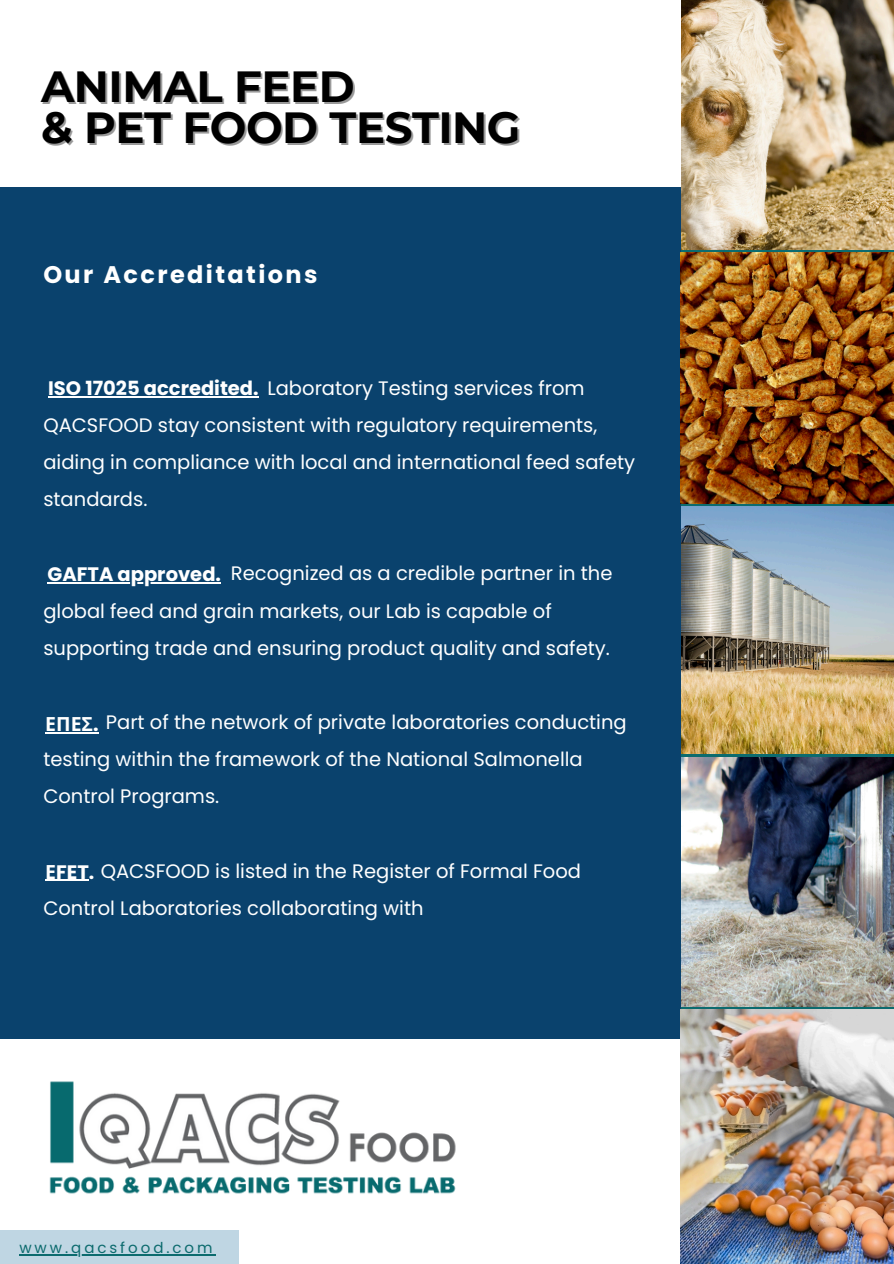
<style>
.page{position:relative;width:894px;height:1264px;background:#fff}
.page>*{position:absolute;margin:0;border:0;box-sizing:border-box;transform-origin:0 0}
.t1{font:700 43.5px "Montserrat";letter-spacing:-.01em;color:#000}
.t2{font:700 24px "Poppins";letter-spacing:.1em;color:#fff}
.t3{font:19.5px/37.2px "Poppins";color:#fff}
.t4{font:700 19.5px "Poppins";color:#fff}
.t5{font:700 19.5px "Noto Sans";color:#fff}
.t6{font:15px "Poppins";letter-spacing:.195em;color:#0c6b6e}
.s1{font-weight:700}
.s2{font-family:"Poppins"}
.s3{font-family:"Noto Sans";font-weight:700}
</style>
<div class="page">
<div style="left:0;top:188px;width:680px;height:850px;background:#0a426d"></div>
<div style="left:0;top:1229px;width:238px;height:34px;background:#bfd6e3"></div>
<img style="left:680px;top:0;width:213px;height:249px">
<img style="left:680px;top:253px;width:213px;height:250px">
<img style="left:680px;top:506px;width:213px;height:247px">
<img style="left:680px;top:757px;width:213px;height:249px">
<img style="left:680px;top:1009px;width:213px;height:254px">
<img style="left:49px;top:1081px;width:407px;height:113px">
<hr style="left:19px;top:1254px;width:196px;height:1px;background:#0c6b6e">
<hr style="left:48px;top:396px;width:211px;height:1px;background:#fff">
<hr style="left:48px;top:582px;width:173px;height:1px;background:#fff">
<hr style="left:45px;top:732px;width:54px;height:1px;background:#fff">
<hr style="left:45px;top:879px;width:44px;height:2px;background:#fff">
<p class="t1" style="left:41px;top:60px;width:315px">ANIMAL FEED</p>
<p class="t1" style="left:41px;top:101px;width:481px">&amp; PET FOOD TESTING</p>
<p class="t2" style="left:43px;top:257px;width:276px">Our Accreditations</p>
<h3 class="t3" style="left:43px;top:369px;width:593px"><span class="s1">ISO 17025 accredited.</span> Laboratory Testing services from QACSFOOD stay consistent with regulatory requirements, aiding in compliance with local and international feed safety standards.</h3>
<h3 class="t3" style="left:43px;top:555px;width:570px;text-indent:187px">Recognized as a credible partner in the global feed and grain markets, our Lab is capable of supporting trade and ensuring product quality and safety.</h3>
<p class="t4" style="left:48px;top:560px;width:175px">GAFTA approved.</p>
<h4 class="t3" style="left:43px;top:703px;width:584px;text-indent:62px">Part of the network of private laboratories conducting testing within the framework of the National Salmonella<br>Control Programs.</h4>
<p class="t5" style="left:45px;top:710px;width:55px">ΕΠΕΣ<span class="s2">.</span></p>
<h4 class="t3" style="left:43px;top:852px;width:539px"><span class="s3">Ε</span><span class="s1">FET.</span> QACSFOOD is listed in the Register of Formal Food<br>Control Laboratories collaborating with</h4>
<p class="t6" style="left:19px;top:1237px;width:195px">www.qacsfood.com</p>
</div>
